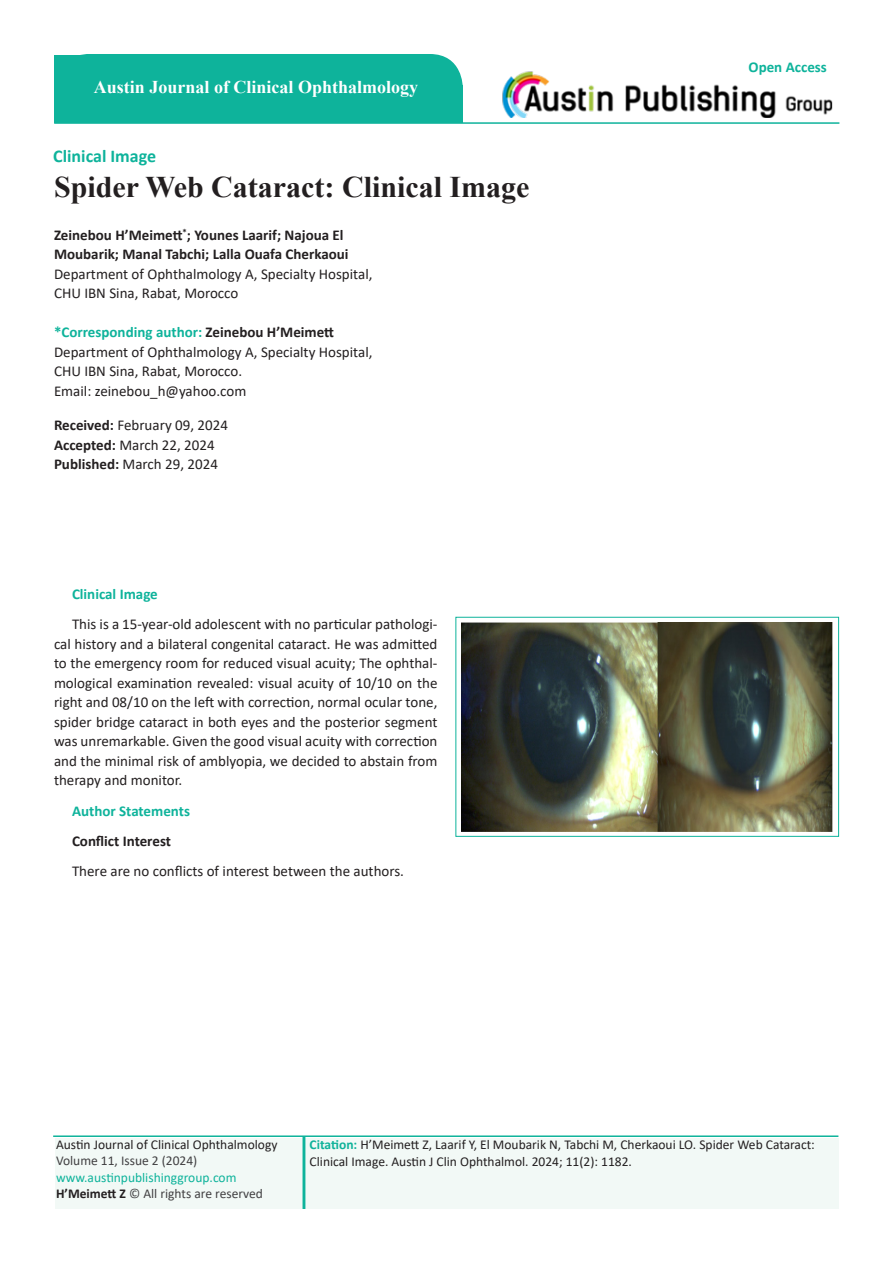
<style>
.page{position:relative;width:893px;height:1263px;background:#fff}
.page>*{position:absolute;margin:0;border:0;box-sizing:border-box;transform-origin:0 0}
.t1{font:700 30px "Times New Roman";color:#231f20}
.t2{font:700 18px "Times New Roman";color:#fff}
.t3{font:700 18px "Calibri";color:#0eb39b}
.t4{font:15px/19.5px "Calibri";color:#231f20}
.t5{font:700 15px/19.5px "Calibri";color:#231f20}
.t6{font:700 15px "Calibri";color:#0eb39b}
.t7{font:13.5px/16.5px "Calibri";color:#231f20}
.t8{font:13.5px/16.5px "Calibri";color:#414042}
.s1{color:#231f20}
.s2{font-weight:700}
.s3{color:#0eb39b}
.s4{font-weight:700;color:#231f20}
.s5{font-weight:700;color:#0eb29a}
</style>
<div class="page">
<div style="left:55px;top:54px;width:408px;height:69px;background:#0eb39b;border-radius:33px"></div>
<img style="left:502px;top:71px;width:331px;height:46px">
<div style="left:55px;top:1138px;width:783px;height:71px;background:#f2f9f6"></div>
<div style="left:335px;top:86px;width:128px;height:37px;background:#0eb39b"></div>
<div style="left:303px;top:1136px;width:2px;height:73px;border:2px solid #0eb39b"></div>
<hr style="left:54px;top:122px;width:785px;height:2px;background:#0eb39b">
<hr style="left:53px;top:1135px;width:785px;height:2px;background:#0eb39b">
<svg style="left:455px;top:617px;width:384px;height:220px"></svg>
<img style="left:462px;top:623px;width:370px;height:208px">
<p class="t2" style="left:94px;top:74px;width:326px">Austin Journal of Clinical Ophthalmology</p>
<p class="t3" style="left:53px;top:144px;width:104px">Clinical Image</p>
<p class="t1" style="left:54px;top:165px;width:477px">Spider Web Cataract: Clinical Image</p>
<p class="t5" style="left:54px;top:225px;width:296px">Zeinebou H’Meimett<sup>*</sup>; Younes Laarif; Najoua El<br>Moubarik; Manal Tabchi; Lalla Ouafa Cherkaoui</p>
<p class="t4" style="left:54px;top:264px;width:320px">Department of Ophthalmology A, Specialty Hospital,<br>CHU IBN Sina, Rabat, Morocco</p>
<p class="t6" style="left:54px;top:322px;width:282px">*Corresponding author: <span class="s1">Zeinebou H’Meimett</span></p>
<p class="t4" style="left:54px;top:342px;width:320px">Department of Ophthalmology A, Specialty Hospital,<br>CHU IBN Sina, Rabat, Morocco.</p>
<p class="t4" style="left:54px;top:381px;width:194px">Email: zeinebou_h@yahoo.com</p>
<p class="t4" style="left:54px;top:415px;width:175px"><span class="s2">Received:</span> February 09, 2024</p>
<p class="t4" style="left:54px;top:435px;width:162px"><span class="s2">Accepted:</span> March 22, 2024</p>
<p class="t4" style="left:54px;top:454px;width:166px"><span class="s2">Published:</span> March 29, 2024</p>
<p class="t6" style="left:72px;top:583px;width:87px">Clinical Image</p>
<p class="t4" style="left:54px;top:614px;width:385px;text-align:justify;text-indent:18px">This is a 15-year-old adolescent with no particular pathologi&shy;cal history and a bilateral congenital cataract. He was admitted to the emergency room for reduced visual acuity; The ophthal&shy;mological examination revealed: visual acuity of 10/10 on the right and 08/10 on the left with correction, normal ocular tone, spider bridge cataract in both eyes and the posterior segment was unremarkable. Given the good visual acuity with correction and the minimal risk of amblyopia, we decided to abstain from therapy and monitor.</p>
<p class="t6" style="left:72px;top:800px;width:120px">Author Statements</p>
<p class="t5" style="left:72px;top:831px;width:101px">Conflict Interest</p>
<p class="t4" style="left:72px;top:861px;width:334px">There are no conflicts of interest between the authors.</p>
<p class="t6" style="left:748px;top:57px;width:80px">Open Access</p>
<p class="t7" style="left:56px;top:1136px;width:223px">Austin Journal of Clinical Ophthalmology</p>
<p class="t8" style="left:56px;top:1152px;width:208px">Volume 11, Issue 2 (2024) <span class="s3">www.austinpublishinggroup.com<br></span><span class="s4">H’Meimett Z</span> © All rights are reserved</p>
<p class="t7" style="left:310px;top:1136px;width:507px"><span class="s5">Citation:</span> H’Meimett Z, Laarif Y, El Moubarik N, Tabchi M, Cherkaoui LO. Spider Web Cataract:<br>Clinical Image. Austin J Clin Ophthalmol. 2024; 11(2): 1182.</p>
</div>
